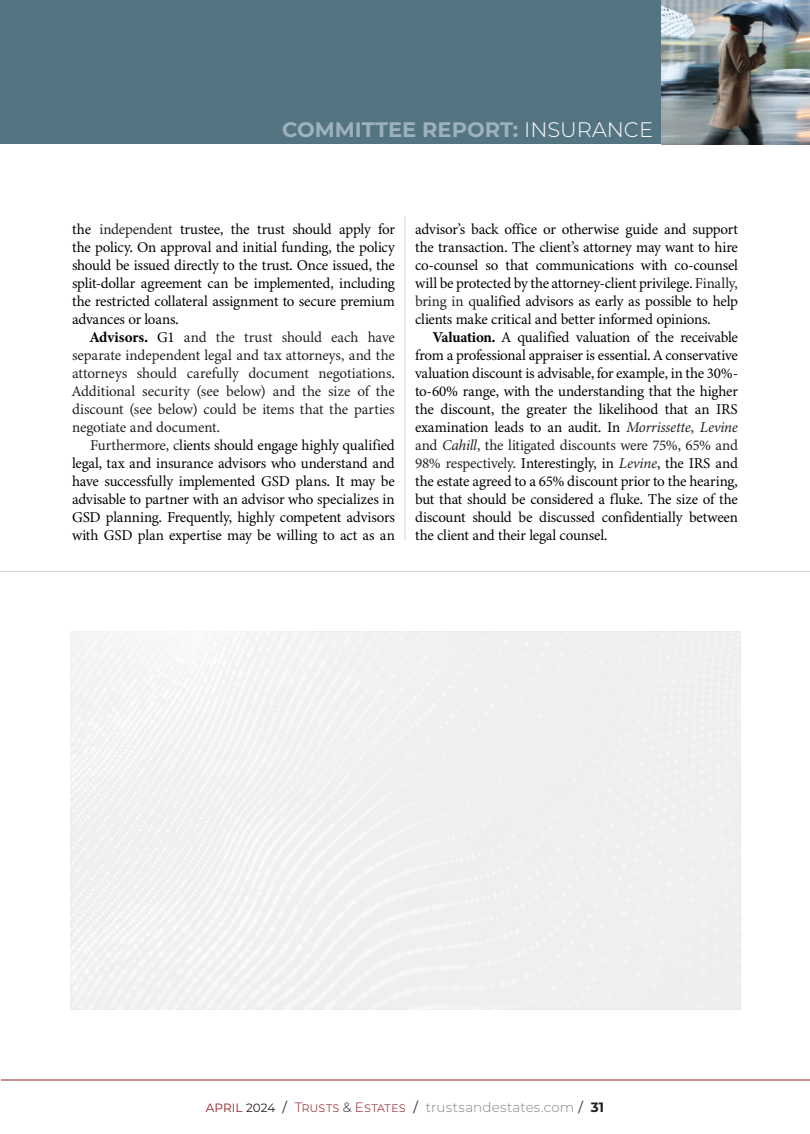
<style>
.page{position:relative;width:810px;height:1134px;background:#fff}
.page>*{position:absolute;margin:0;border:0;box-sizing:border-box;transform-origin:0 0}
.t1{font:700 21px "Montserrat";color:#9db2be}
.BODY{font:15px/18px "Minion 3";letter-spacing:-.015em;color:#000;text-align:justify}
.BODY-2{font:15px/18px "Minion 3";letter-spacing:-.01em;color:#231f20;text-align:justify}
.t2{font:300 13.5px "Montserrat";letter-spacing:.01em;color:#808285}
.s1{font-weight:300;color:#fff}
.s2{color:#231f20}
.s3{font-weight:700;color:#000}
.s4{color:#000}
.s5{font-weight:700}
.s6{font-style:italic;color:#231f20}
.s7{font-weight:400;font-size:12px;color:#911f23}
.s8{font-weight:400;font-size:12px;color:#231f20}
.s9{font-weight:400;color:#231f20}
.s10{color:#911f23}
.s11{font-weight:700;color:#231f20}
</style>
<div class="page">
<hr style="left:1px;top:1080px;width:809px;height:1px;background:#911f23">
<div style="left:0;top:0;width:810px;height:144px;background:#557482"></div>
<img style="left:661px;top:0;width:149px;height:144px">
<hr style="left:405px;top:216px;width:1px;height:324px;background:#d1d2d4">
<hr style="left:0;top:571px;width:810px;height:1px;background:#d1d2d4">
<h1 class="t1" style="left:282px;top:114px;width:372px">COMMITTEE REPORT: <span class="s1">INSURANCE</span></h1>
<p class="BODY" style="left:72px;top:220px;width:324px">the <span class="s2">independent</span> trustee, the trust should apply for the policy. On approval and initial funding, the policy should be issued directly to the trust. Once issued, the split-dollar agreement can be implemented, including the restricted collateral assignment to secure premium advances or loans.</p>
<p class="BODY-2" style="left:72px;top:328px;width:324px;text-indent:18px"><span class="s3">Advisors.</span> <span class="s4">G1</span> and the trust should each have separate independent legal and tax attorneys, and the attorneys should carefully document negotiations.<br>Additional security (see below) and the size of the discount (see below) could be items that the parties negotiate and document.</p>
<p class="BODY" style="left:72px;top:436px;width:324px;text-indent:18px"><span class="s2">Furthermore, c</span>lients should engage highly qualified legal, tax and insurance advisors who understand and have successfully implemented GSD plans. It may be advisable to partner with an advisor who specializes in GSD planning. Frequently, highly competent advisors with GSD plan expertise may be willing to act as an</p>
<p class="BODY" style="left:415px;top:220px;width:324px">advisor’s back office or otherwise guide and support the transaction. The client’s attorney may want to hire co-counsel so that communications with co-counsel will be protected by the attorney-client privilege. <span class="s2">Finally, bring in q</span>ualified advisors as early as possible to help clients make critical and better informed opinions<span class="s2">.</span></p>
<p class="BODY" style="left:415px;top:328px;width:324px;text-indent:18px"><span class="s5">Valuation.</span> A qualified valuation of the receivable from a professional appraiser is essential. A conservative valuation discount is advisable, for example, in the 30%- to-60% range, with the understanding that the higher the discount, the greater the likelihood that an IRS examination leads to an audit. In <span class="s6">Morrissette</span><span class="s2">,</span> <span class="s6">Levine </span><span class="s2">and</span> <span class="s6">Cahill</span><span class="s2">, the litigated discounts were 75%, 65% and 98% respectively.</span> Interestingly, in <span class="s6">Levine</span>, the IRS and the estate agreed to a 65% discount prior to the hearing, but that should be considered a fluke. The size of the discount should be discussed confidentially between the client and their legal counsel.</p>
<p class="t2" style="left:206px;top:1098px;width:400px"><span class="s7">APRIL</span> <span class="s8">2024</span> <span class="s9">/</span> <span class="s10">Trusts</span> <span class="s2">&amp;</span> <span class="s10">Estates</span> <span class="s9">/</span> trustsandestates.com <span class="s9">/</span> <span class="s11">31</span></p>
</div>
